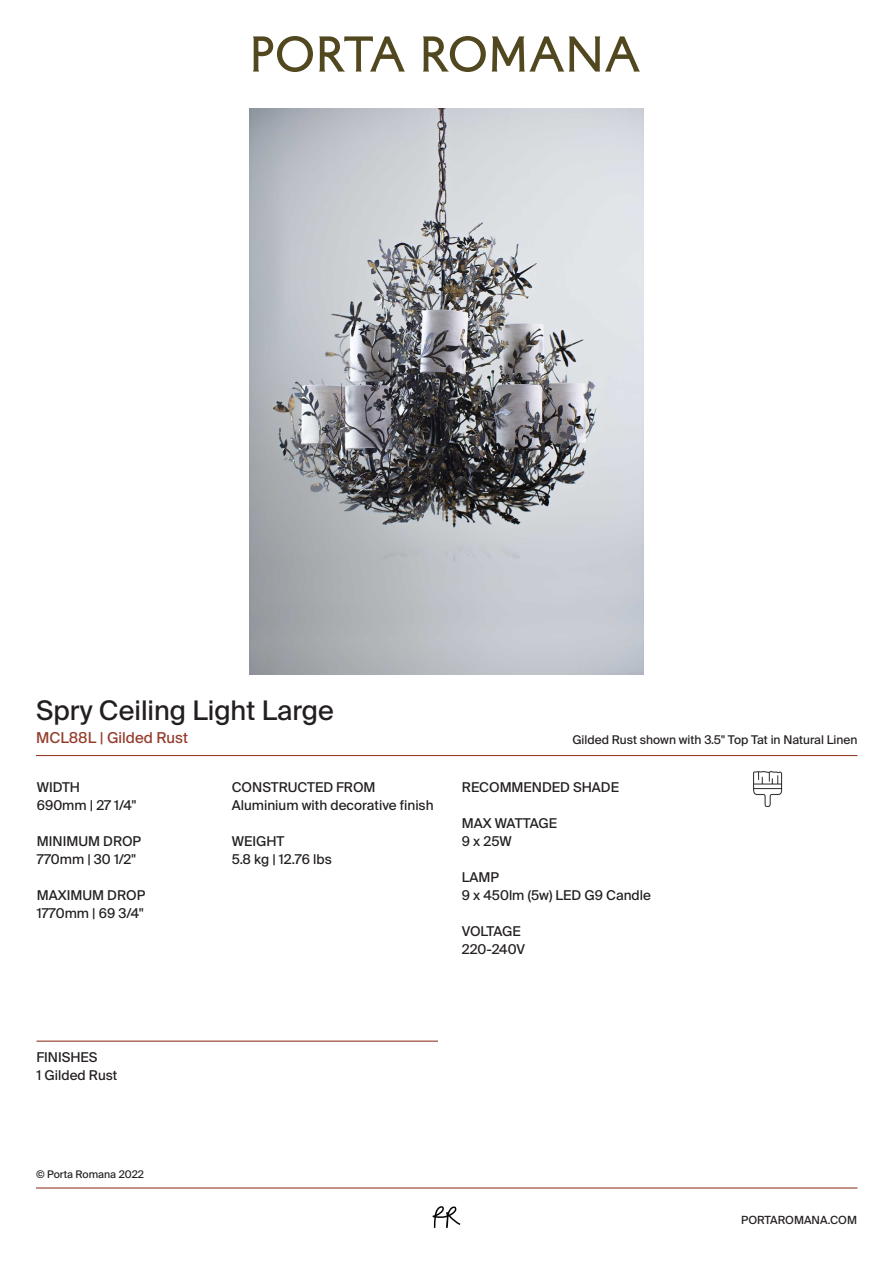
<style>
.page{position:relative;width:893px;height:1263px;background:#fff}
.page>*{position:absolute;margin:0;border:0;box-sizing:border-box;transform-origin:0 0}
.t1{font:27px "Suisse Intl";color:#231f20}
.t2{font:15px "Suisse Intl";color:#943b2a}
.t3{font:13.5px/18px "Suisse Intl";color:#231f20}
.t4{font:13.5px/18px "Suisse Intl";letter-spacing:-.025em;color:#231f20}
.t5{font:12px "Suisse Intl";color:#231f20}
.t6{font:11.25px "Suisse Intl";color:#231f20}
.t7{font:10.5px "Suisse Intl";color:#231f20}
</style>
<div class="page">
<hr style="left:36px;top:755px;width:821px;height:1px;background:#943b2a">
<img style="left:250px;top:108px;width:393px;height:566px">
<svg style="left:253px;top:36px;width:60px;height:36px"></svg>
<svg style="left:319px;top:36px;width:86px;height:36px"></svg>
<svg style="left:423px;top:36px;width:63px;height:36px"></svg>
<svg style="left:492px;top:36px;width:148px;height:36px"></svg>
<hr style="left:36px;top:1040px;width:402px;height:2px;background:#943b2a">
<svg style="left:433px;top:1206px;width:27px;height:22px"></svg>
<hr style="left:36px;top:1187px;width:821px;height:1px;background:#943b2a">
<img style="left:753px;top:772px;width:30px;height:35px">
<h1 class="t1" style="left:36px;top:695px;width:299px">Spry Ceiling Light Large</h1>
<p class="t2" style="left:36px;top:729px;width:153px">MCL88L | Gilded Rust</p>
<p class="t5" style="left:572px;top:733px;width:287px">Gilded Rust shown with 3.5" Top Tat in Natural Linen</p>
<p class="t3" style="left:37px;top:778px;width:101px">WIDTH<br>690mm | 27 1/4"</p>
<p class="t3" style="left:37px;top:832px;width:106px">MINIMUM DROP<br>770mm | 30 1/2"</p>
<p class="t3" style="left:37px;top:886px;width:110px">MAXIMUM DROP<br>1770mm | 69 3/4"</p>
<p class="t3" style="left:36px;top:1048px;width:82px">FINISHES<br>1 Gilded Rust</p>
<p class="t7" style="left:36px;top:1168px;width:109px">© Porta Romana 2022</p>
<p class="t3" style="left:232px;top:778px;width:203px">CONSTRUCTED FROM<br>Aluminium with decorative finish</p>
<p class="t3" style="left:232px;top:832px;width:102px">WEIGHT<br>5.8 kg | 12.76 lbs</p>
<p class="t3" style="left:462px;top:778px;width:159px">RECOMMENDED SHADE</p>
<p class="t3" style="left:462px;top:814px;width:97px">MAX WATTAGE<br>9 x 25W</p>
<p class="t3" style="left:462px;top:868px;width:191px">LAMP<br>9 x 450lm (5w) LED G9 Candle</p>
<p class="t4" style="left:462px;top:922px;width:65px">VOLTAGE<br>220-240V</p>
<p class="t6" style="left:741px;top:1213px;width:117px">PORTAROMANA.COM</p>
</div>
